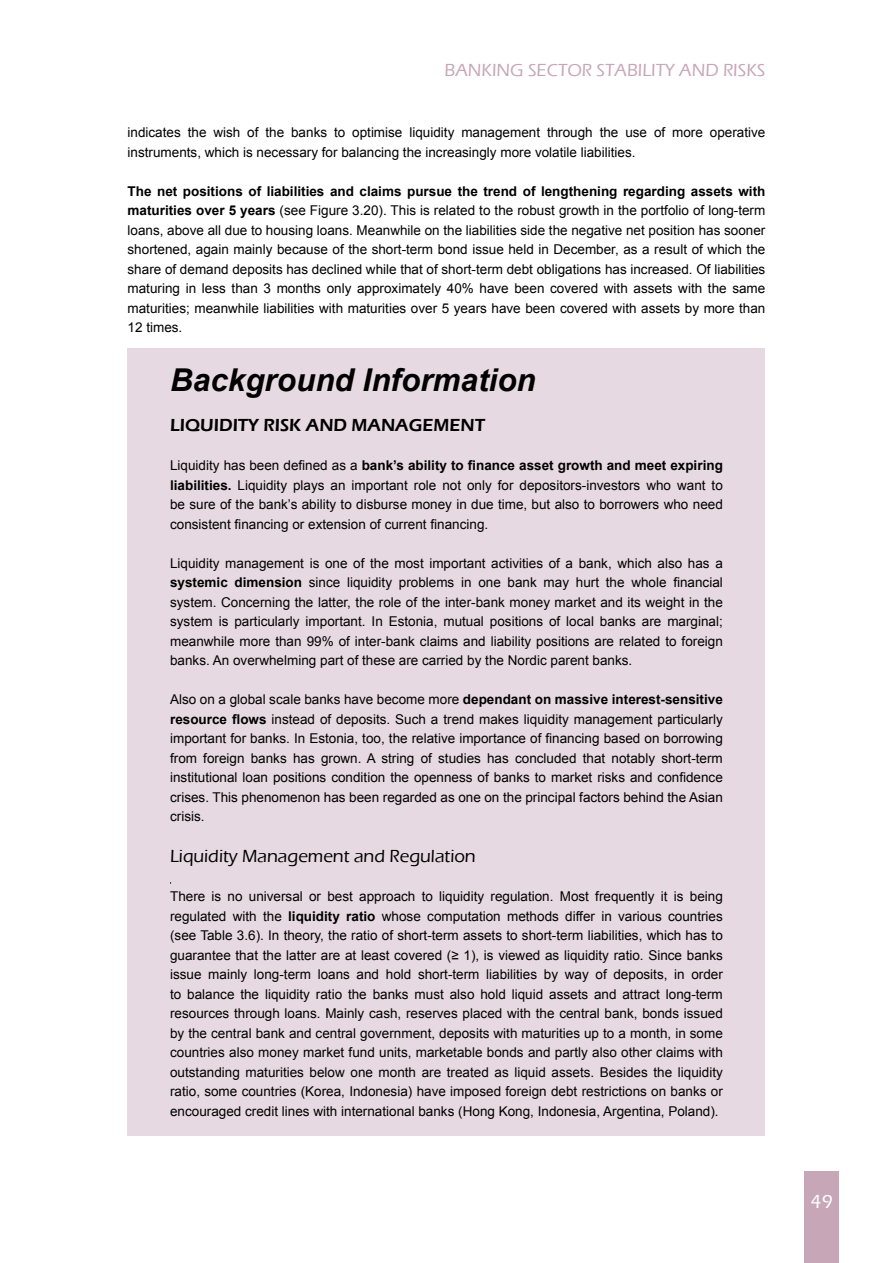
<style>
.page{position:relative;width:893px;height:1263px;background:#fff}
.page>*{position:absolute;margin:0;border:0;box-sizing:border-box;transform-origin:0 0}
._00taustinfo{font:italic 700 31.5px "Arial";color:#000}
.t1{font:500 19.5px "Eras ITC";color:#fff}
.taustinfo3{font:500 18px "Eras ITC";color:#000}
.t2{font:500 18px "Eras ITC";color:#c7a6b8}
.taustinfo2{font:600 18px "Eras ITC";color:#000}
._00taustbody{font:13.5px/19.5px "Arial";color:#000;text-align:justify}
.s1{font-weight:700}
</style>
<div class="page">
<div style="left:804px;top:1171px;width:34px;height:92px;background:#c7a6b8"></div>
<div style="left:128px;top:348px;width:637px;height:787px;background:#e7d9e1"></div>
<h3 class="t2" style="left:445px;top:60px;width:322px">BANKING SECTOR STABILITY AND RISKS</h3>
<p class="_00taustbody" style="left:128px;top:123px;width:639px">indicates the wish of the banks to optimise liquidity management through the use of more operative instruments, which is necessary for balancing the increasingly more volatile liabilities.</p>
<p class="_00taustbody" style="left:128px;top:181px;width:639px"><span class="s1">The net positions of liabilities and claims pursue the trend of lengthening regarding assets with maturities over 5 years</span> (see Figure 3.20). This is related to the robust growth in the portfolio of long-term loans, above all due to housing loans. Meanwhile on the liabilities side the negative net position has sooner shortened, again mainly because of the short-term bond issue held in December, as a result of which the share of demand deposits has declined while that of short-term debt obligations has increased. Of liabilities maturing in less than 3 months only approximately 40% have been covered with assets with the same maturities; meanwhile liabilities with maturities over 5 years have been covered with assets by more than 12 times.</p>
<p class="_00taustinfo" style="left:170px;top:358px;width:367px">Background Information</p>
<p class="taustinfo2" style="left:170px;top:415px;width:316px">LIQUIDITY RISK AND MANAGEMENT</p>
<p class="_00taustbody" style="left:170px;top:456px;width:554px">Liquidity has been defined as a <span class="s1">bank’s ability to finance asset growth and meet expiring liabilities.</span> Liquidity plays an important role not only for depositors-investors who want to be sure of the bank’s ability to disburse money in due time, but also to borrowers who need consistent financing or extension of current financing.</p>
<p class="_00taustbody" style="left:170px;top:553px;width:554px">Liquidity management is one of the most important activities of a bank, which also has a <span class="s1">systemic dimension</span> since liquidity problems in one bank may hurt the whole financial system. Concerning the latter, the role of the inter-bank money market and its weight in the system is particularly important. In Estonia, mutual positions of local banks are marginal; meanwhile more than 99% of inter-bank claims and liability positions are related to foreign banks. An overwhelming part of these are carried by the Nordic parent banks.</p>
<p class="_00taustbody" style="left:170px;top:690px;width:554px">Also on a global scale banks have become more <span class="s1">dependant on massive interest-sensitive resource flows</span> instead of deposits. Such a trend makes liquidity management particularly important for banks. In Estonia, too, the relative importance of financing based on borrowing from foreign banks has grown. A string of studies has concluded that notably short-term institutional loan positions condition the openness of banks to market risks and confidence crises. This phenomenon has been regarded as one on the principal factors behind the Asian crisis.</p>
<p class="taustinfo3" style="left:170px;top:846px;width:307px">Liquidity Management and Regulation</p>
<p class="_00taustbody" style="left:170px;top:886px;width:554px">There is no universal or best approach to liquidity regulation. Most frequently it is being regulated with the <span class="s1">liquidity ratio</span> whose computation methods differ in various countries (see Table 3.6). In theory, the ratio of short-term assets to short-term liabilities, which has to guarantee that the latter are at least covered (≥ 1), is viewed as liquidity ratio. Since banks issue mainly long-term loans and hold short-term liabilities by way of deposits, in order to balance the liquidity ratio the banks must also hold liquid assets and attract long-term resources through loans. Mainly cash, reserves placed with the central bank, bonds issued by the central bank and central government, deposits with maturities up to a month, in some countries also money market fund units, marketable bonds and partly also other claims with outstanding maturities below one month are treated as liquid assets. Besides the liquidity ratio, some countries (Korea, Indonesia) have imposed foreign debt restrictions on banks or encouraged credit lines with international banks (Hong Kong, Indonesia, Argentina, Poland).</p>
<h2 class="t1" style="left:811px;top:1191px;width:24px">49</h2>
</div>
